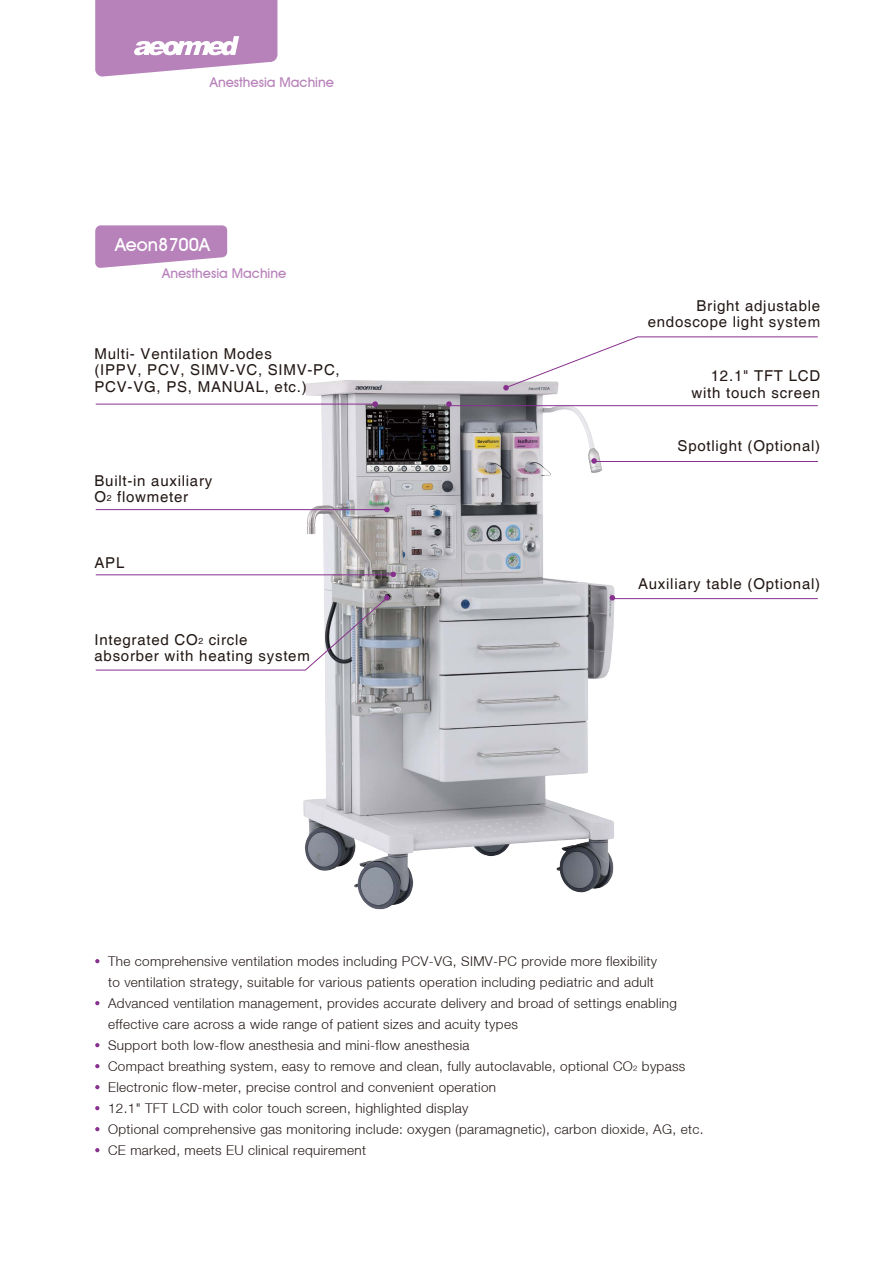
<style>
.page{position:relative;width:893px;height:1280px;background:#fff}
.page>*{position:absolute;margin:0;border:0;box-sizing:border-box;transform-origin:0 0}
.t1{font:500 18px "Avant Garde IT Cby BT";color:#fff}
.t2{font:15px/16.5px "Helvetica";letter-spacing:.05em;color:#221815}
.t3{font:300 13.5px/21px "Helvetica Neue LT";letter-spacing:.025em;color:#221815}
.t4{font:500 13.5px "Avant Garde IT Cby BT";color:#88308d}
.s1{font-size:8.7px}
.s2{font-size:7.8px}
</style>
<div class="page">
<img style="left:253px;top:380px;width:392px;height:530px">
<svg style="left:372px;top:401px;width:6px;height:6px"></svg>
<svg style="left:384px;top:507px;width:6px;height:5px"></svg>
<svg style="left:390px;top:572px;width:6px;height:5px"></svg>
<svg style="left:609px;top:595px;width:6px;height:6px"></svg>
<svg style="left:591px;top:458px;width:6px;height:6px"></svg>
<svg style="left:446px;top:401px;width:6px;height:6px"></svg>
<svg style="left:95px;top:0;width:182px;height:77px"></svg>
<svg style="left:95px;top:225px;width:132px;height:43px;background:#c193c3"></svg>
<hr style="left:96px;top:404px;width:279px;height:1px;background:#88308d">
<hr style="left:96px;top:509px;width:291px;height:1px;background:#88308d">
<hr style="left:96px;top:574px;width:296px;height:1px;background:#88308d">
<svg style="left:95px;top:595px;width:295px;height:76px"></svg>
<svg style="left:503px;top:336px;width:315px;height:54px"></svg>
<hr style="left:594px;top:461px;width:224px;height:1px;background:#88308d">
<hr style="left:612px;top:598px;width:206px;height:1px;background:#88308d">
<hr style="left:449px;top:405px;width:369px;height:1px;background:#88308d">
<svg style="left:95px;top:959px;width:4px;height:4px"></svg>
<svg style="left:95px;top:1001px;width:4px;height:4px"></svg>
<svg style="left:95px;top:1043px;width:4px;height:4px"></svg>
<svg style="left:95px;top:1064px;width:4px;height:4px"></svg>
<svg style="left:95px;top:1085px;width:4px;height:4px"></svg>
<svg style="left:95px;top:1106px;width:4px;height:4px"></svg>
<svg style="left:95px;top:1127px;width:4px;height:4px"></svg>
<svg style="left:95px;top:1148px;width:4px;height:4px"></svg>
<p class="t4" style="left:210px;top:74px;width:126px">Anesthesia Machine</p>
<h1 class="t1" style="left:115px;top:233px;width:97px">Aeon8700A</h1>
<p class="t4" style="left:162px;top:265px;width:126px">Anesthesia Machine</p>
<p class="t2" style="left:95px;top:346px;width:247px">Multi- Ventilation Modes<br>(IPPV, PCV, SIMV-VC, SIMV-PC,<br>PCV-VG, PS, MANUAL, etc.)</p>
<p class="t2" style="left:95px;top:473px;width:119px">Built-in auxiliary<br>O<span class="s1">2</span> flowmeter</p>
<p class="t2" style="left:95px;top:555px;width:31px">APL</p>
<p class="t2" style="left:95px;top:632px;width:217px">Integrated CO<span class="s1">2</span> circle absorber with heating system</p>
<p class="t2" style="left:648px;top:298px;width:174px;text-align:right">Bright adjustable endoscope light system</p>
<p class="t2" style="left:691px;top:368px;width:130px;text-align:right">12.1" TFT LCD with touch screen</p>
<p class="t2" style="left:678px;top:438px;width:144px">Spotlight (Optional)</p>
<p class="t2" style="left:638px;top:576px;width:184px">Auxiliary table (Optional)</p>
<p class="t3" style="left:108px;top:950px;width:597px">The comprehensive ventilation modes including PCV-VG, SIMV-PC provide more flexibility<br>to ventilation strategy, suitable for various patients operation including pediatric and adult Advanced ventilation management, provides accurate delivery and broad of settings enabling effective care across a wide range of patient sizes and acuity types<br>Support both low-flow anesthesia and mini-flow anesthesia<br>Compact breathing system, easy to remove and clean, fully autoclavable, optional CO<span class="s2">2</span> bypass Electronic flow-meter, precise control and convenient operation<br>12.1" TFT LCD with color touch screen, highlighted display<br>Optional comprehensive gas monitoring include: oxygen (paramagnetic), carbon dioxide, AG, etc.<br>CE marked, meets EU clinical requirement</p>
</div>
